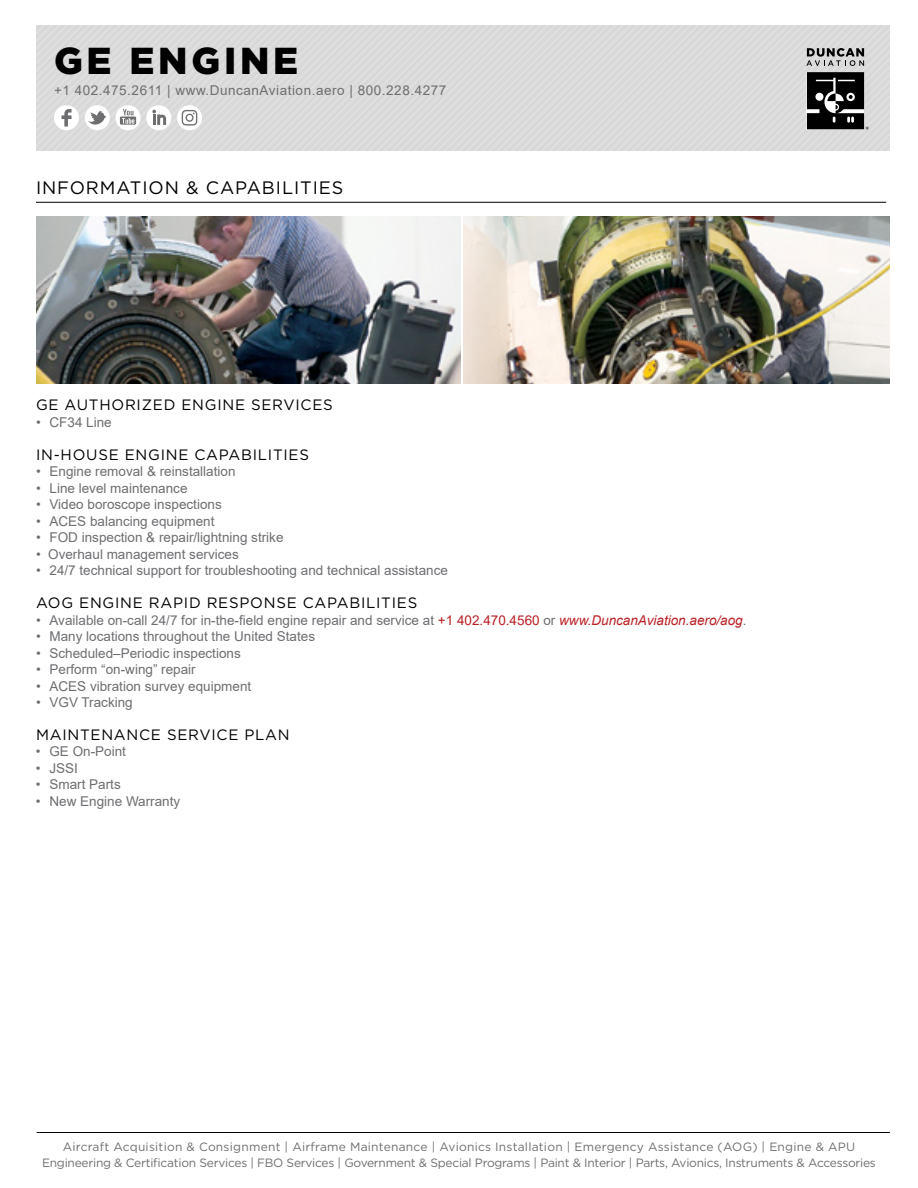
<style>
.page{position:relative;width:918px;height:1188px;background:#fff}
.page>*{position:absolute;margin:0;border:0;box-sizing:border-box;transform-origin:0 0}
.t1{font:900 37.5px "Gotham";letter-spacing:.1em;color:#000}
.t2{font:18px "Gotham";letter-spacing:.05em;color:#000}
.t3{font:15px "Gotham";letter-spacing:.05em;color:#000}
.t4{font:13.5px "Arial";color:#6d6e71}
.t5{font:13.5px "Arial";letter-spacing:.04em;color:#6e6e70}
.t6{font:12px/16.5px "Gotham";letter-spacing:-.02em;color:#6e6e70;text-align:center}
.s1{color:#ba2025}
.s2{font-style:italic;color:#ba2025}
</style>
<div class="page">
<hr style="left:36px;top:202px;width:850px;height:1px;background:#000">
<img style="left:36px;top:216px;width:425px;height:167px">
<img style="left:464px;top:216px;width:425px;height:167px">
<hr style="left:37px;top:1132px;width:853px;height:1px;background:#000">
<div style="left:36px;top:25px;width:854px;height:126px;background:#d9d9da"></div>
<h1 class="t1" style="left:54px;top:35px;width:246px">GE ENGINE</h1>
<p class="t5" style="left:54px;top:81px;width:394px">+1 402.475.2611 | www.DuncanAviation.aero | 800.228.4277</p>
<h2 class="t2" style="left:36px;top:177px;width:309px">INFORMATION &amp; CAPABILITIES</h2>
<p class="t3" style="left:36px;top:395px;width:298px">GE AUTHORIZED ENGINE SERVICES</p>
<p class="t4" style="left:36px;top:413px;width:77px">• CF34 Line</p>
<p class="t3" style="left:36px;top:445px;width:275px">IN-HOUSE ENGINE CAPABILITIES</p>
<p class="t4" style="left:36px;top:462px;width:201px">• Engine removal &amp; reinstallation</p>
<p class="t4" style="left:36px;top:479px;width:153px">• Line level maintenance</p>
<p class="t4" style="left:36px;top:495px;width:187px">• Video boroscope inspections</p>
<p class="t4" style="left:36px;top:512px;width:180px">• ACES balancing equipment</p>
<p class="t4" style="left:36px;top:528px;width:249px">• FOD inspection &amp; repair/lightning strike</p>
<p class="t4" style="left:36px;top:545px;width:204px">• Overhaul management services</p>
<p class="t4" style="left:36px;top:561px;width:413px">• 24/7 technical support for troubleshooting and technical assistance</p>
<p class="t3" style="left:36px;top:593px;width:383px">AOG ENGINE RAPID RESPONSE CAPABILITIES</p>
<p class="t4" style="left:36px;top:611px;width:712px">• Available on-call 24/7 for in-the-field engine repair and service at <span class="s1">+1 402.470.4560</span> or <span class="s2">www.DuncanAviation.aero/aog</span>.</p>
<p class="t4" style="left:36px;top:627px;width:281px">• Many locations throughout the United States</p>
<p class="t4" style="left:36px;top:644px;width:206px">• Scheduled‒Periodic inspections</p>
<p class="t4" style="left:36px;top:660px;width:161px">• Perform “on-wing” repair</p>
<p class="t4" style="left:36px;top:677px;width:217px">• ACES vibration survey equipment</p>
<p class="t4" style="left:36px;top:693px;width:98px">• VGV Tracking</p>
<p class="t3" style="left:36px;top:725px;width:255px">MAINTENANCE SERVICE PLAN</p>
<p class="t4" style="left:36px;top:742px;width:92px">• GE On-Point</p>
<p class="t4" style="left:36px;top:759px;width:44px">• JSSI</p>
<p class="t4" style="left:36px;top:775px;width:86px">• Smart Parts</p>
<p class="t4" style="left:36px;top:792px;width:146px">• New Engine Warranty</p>
<p class="t6" style="left:42px;top:1138px;width:835px">Aircraft Acquisition &amp; Consignment | Airframe Maintenance | Avionics Installation | Emergency Assistance (AOG) | Engine &amp; APU<br>Engineering &amp; Certification Services | FBO Services | Government &amp; Special Programs | Paint &amp; Interior | Parts, Avionics, Instruments &amp; Accessories</p>
</div>
